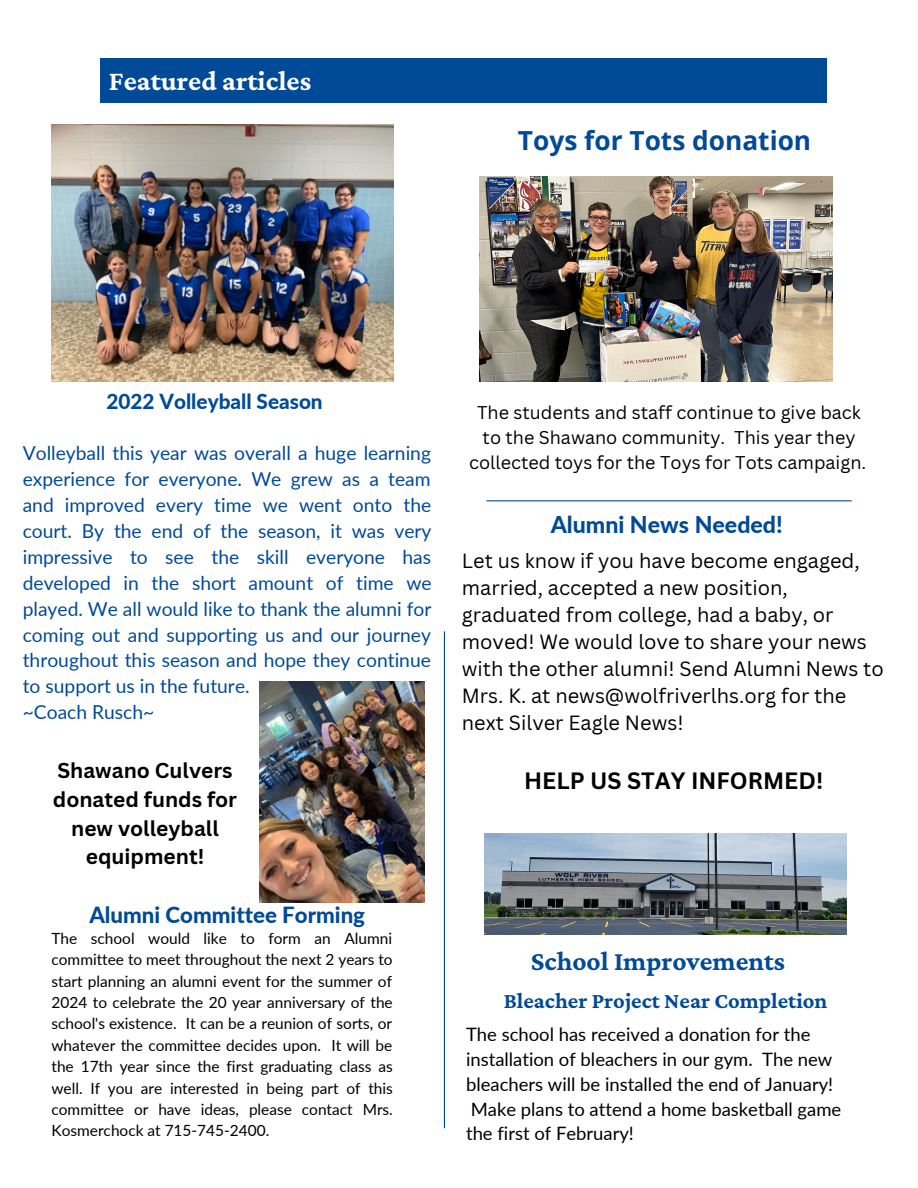
<style>
.page{position:relative;width:918px;height:1188px;background:#fff}
.page>*{position:absolute;margin:0;border:0;box-sizing:border-box;transform-origin:0 0}
.t1{font:700 28.2px "Crimson Pro";color:#fff}
.t2{font:700 27.3px "Crimson Pro";color:#004a98}
.t3{font:700 26.25px "Open Sans";color:#004a98}
.t4{font:800 23.1px "Lato";color:#004a98}
.t5{font:700 22.95px "Canva Sans";color:#000}
.t6{font:700 22.5px "Crimson Pro";color:#004a98}
.t7{font:800 22.2px "Lato";color:#004a98}
.t8{font:700 21px/28.8px "Canva Sans";color:#000;text-align:center}
.t9{font:800 20.7px "Lato";color:#004a98}
.t10{font:19.95px/27px "Canva Sans";color:#000}
.t11{font:19.2px/25.8px "Lato";color:#004a98}
.t12{font:18.45px/24.8px "Lato";color:#000}
.t13{font:18px/24.8px "Canva Sans";color:#000;text-align:center}
.t14{font:15.45px/21.3px "Lato";color:#000;text-align:justify}
</style>
<div class="page">
<div style="left:100px;top:58px;width:727px;height:45px;background:#004a98"></div>
<hr style="left:444px;top:632px;width:1px;height:496px;background:#004a98">
<hr style="left:487px;top:500px;width:364px;height:1px;background:#004a98">
<img style="left:485px;top:834px;width:362px;height:100px">
<img style="left:479px;top:177px;width:353px;height:205px">
<img style="left:259px;top:682px;width:166px;height:220px">
<img style="left:52px;top:125px;width:342px;height:256px">
<h1 class="t1" style="left:109px;top:65px;width:204px">Featured articles</h1>
<h3 class="t3" style="left:518px;top:122px;width:295px">Toys for Tots donation</h3>
<h3 class="t9" style="left:106px;top:389px;width:218px">2022 Volleyball Season</h3>
<p class="t11" style="left:23px;top:440px;width:410px">Volleyball this year was overall a huge learning experience for everyone. We grew as a team and improved every time we went onto the court. By the end of the season, it was very impressive to see the skill everyone has developed in the short amount of time we played. We all would like to thank the alumni for coming out and supporting us and our journey throughout this season and hope they continue to support us in the future.<br>~Coach Rusch~</p>
<h3 class="t8" style="left:53px;top:755px;width:186px">Shawano Culvers donated funds for new volleyball equipment!</h3>
<h3 class="t7" style="left:89px;top:901px;width:277px">Alumni Committee Forming</h3>
<p class="t14" style="left:52px;top:927px;width:343px">The school would like to form an Alumni committee to meet throughout the next 2 years to start planning an alumni event for the summer of 2024 to celebrate the 20 year anniversary of the school's existence. It can be a reunion of sorts, or whatever the committee decides upon. It will be the 17th year since the first graduating class as well. If you are interested in being part of this committee or have ideas, please contact Mrs.<br>Kosmerchock at 715-745-2400.</p>
<p class="t13" style="left:469px;top:400px;width:399px">The students and staff continue to give back to the Shawano community. This year they collected toys for the Toys for Tots campaign.</p>
<h3 class="t4" style="left:551px;top:510px;width:234px">Alumni News Needed!</h3>
<p class="t10" style="left:462px;top:547px;width:423px">Let us know if you have become engaged, married, accepted a new position, graduated from college, had a baby, or moved! We would love to share your news with the other alumni! Send Alumni News to Mrs. K. at news@wolfriverlhs.org for the next Silver Eagle News!</p>
<h3 class="t5" style="left:524px;top:764px;width:301px">HELP US STAY INFORMED!</h3>
<h2 class="t2" style="left:531px;top:945px;width:256px">School Improvements</h2>
<h3 class="t6" style="left:504px;top:988px;width:325px">Bleacher Project Near Completion</h3>
<p class="t12" style="left:466px;top:1022px;width:377px">The school has received a donation for the installation of bleachers in our gym. The new bleachers will be installed the end of January!<br>Make plans to attend a home basketball game the first of February!</p>
</div>
